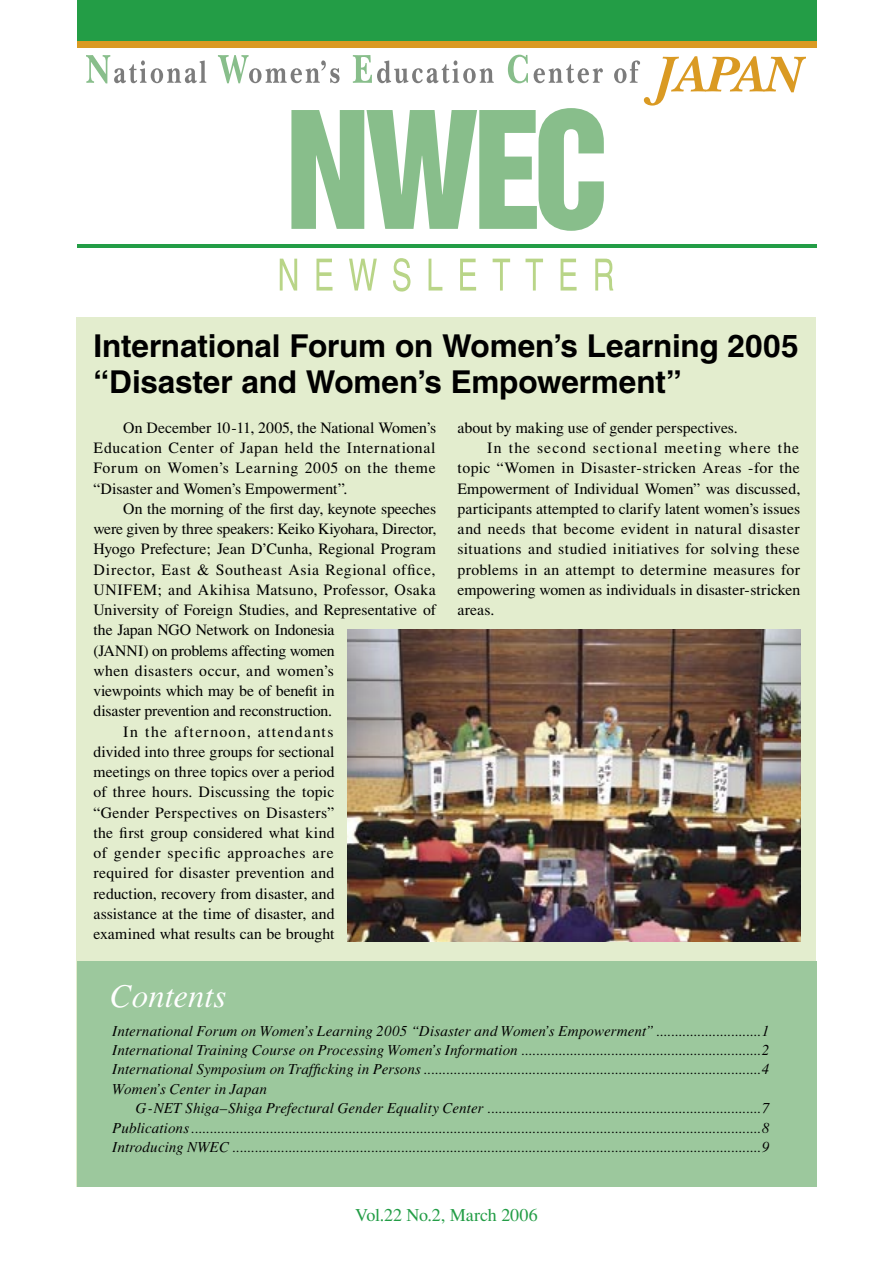
<style>
.page{position:relative;width:893px;height:1263px;background:#fff}
.page>*{position:absolute;margin:0;border:0;box-sizing:border-box;transform-origin:0 0}
.t1{font:italic 33px "Times";letter-spacing:-.005em;color:#fff}
.t2{font:700 31.5px/36px "Helvetica";letter-spacing:-.005em;color:#000}
.t3{font:18px "Times";letter-spacing:-.005em;color:#239d46}
.t4{font:15.75px/20.2px "Times";letter-spacing:.01em;color:#000;text-align:justify}
.t5{font:15.75px "Times";letter-spacing:-.01em;color:#000}
.t6{font:15.75px "Times";letter-spacing:.03em;color:#000}
.t7{font:15.75px "Times";letter-spacing:-.015em;color:#000}
.t8{font:15.75px "Times";letter-spacing:.04em;color:#000}
.t9{font:15.75px "Times";letter-spacing:.065em;color:#000}
.t10{font:15.75px "Times";letter-spacing:.055em;color:#000}
.t11{font:15.75px "Times";letter-spacing:.085em;color:#000}
.t12{font:italic 15px/19.2px "Times";letter-spacing:.005em;color:#000;text-align:justify}
</style>
<div class="page">
<div style="left:77px;top:317px;width:739px;height:869px;background:#e3edce"></div>
<svg style="left:291px;top:108px;width:313px;height:123px"></svg>
<hr style="left:77px;top:244px;width:739px;height:4px;background:#239d46">
<svg style="left:280px;top:259px;width:17px;height:31px"></svg>
<svg style="left:316px;top:259px;width:16px;height:31px"></svg>
<svg style="left:349px;top:259px;width:28px;height:31px"></svg>
<svg style="left:393px;top:258px;width:18px;height:34px"></svg>
<svg style="left:429px;top:259px;width:13px;height:31px"></svg>
<svg style="left:460px;top:259px;width:16px;height:31px"></svg>
<svg style="left:493px;top:259px;width:17px;height:31px"></svg>
<svg style="left:525px;top:259px;width:18px;height:31px"></svg>
<svg style="left:561px;top:259px;width:16px;height:31px"></svg>
<svg style="left:595px;top:259px;width:18px;height:31px"></svg>
<div style="left:77px;top:0;width:739px;height:43px;background:#239d46"></div>
<div style="left:77px;top:42px;width:739px;height:6px;background:#da9a23"></div>
<svg style="left:86px;top:55px;width:120px;height:28px"></svg>
<svg style="left:218px;top:55px;width:122px;height:28px"></svg>
<svg style="left:353px;top:55px;width:141px;height:28px"></svg>
<svg style="left:508px;top:55px;width:95px;height:28px"></svg>
<svg style="left:614px;top:56px;width:192px;height:50px"></svg>
<div style="left:77px;top:961px;width:739px;height:225px;background:#9cc89d"></div>
<img style="left:347px;top:630px;width:453px;height:311px">
<h2 class="t2" style="left:94px;top:327px;width:707px">International Forum on Women’s Learning 2005 “Disaster and Women’s Empowerment”</h2>
<p class="t4" style="left:94px;top:417px;width:344px;text-indent:30px">On December 10-11, 2005, the National Women’s Education Center of Japan held the International Forum on Women’s Learning 2005 on the theme “Disaster and Women’s Empowerment”.</p>
<p class="t5" style="left:123px;top:500px;width:314px">On the morning of the first day, keynote speeches</p>
<p class="t7" style="left:94px;top:520px;width:344px">were given by three speakers: Keiko Kiyohara, Director,</p>
<p class="t4" style="left:94px;top:539px;width:344px">Hyogo Prefecture; Jean D’Cunha, Regional Program</p>
<p class="t8" style="left:94px;top:560px;width:343px">Director, East &amp; Southeast Asia Regional office,</p>
<p class="t4" style="left:94px;top:579px;width:344px">UNIFEM; and Akihisa Matsuno, Professor, Osaka</p>
<p class="t4" style="left:94px;top:600px;width:344px">University of Foreign Studies, and Representative of</p>
<p class="t5" style="left:94px;top:621px;width:243px">the Japan NGO Network on Indonesia</p>
<p class="t7" style="left:94px;top:641px;width:243px">(JANNI) on problems affecting women</p>
<p class="t4" style="left:94px;top:660px;width:242px">when disasters occur, and women’s</p>
<p class="t5" style="left:94px;top:682px;width:243px">viewpoints which may be of benefit in</p>
<p class="t5" style="left:94px;top:702px;width:240px">disaster prevention and reconstruction.</p>
<p class="t11" style="left:123px;top:722px;width:212px">In the afternoon, attendants</p>
<p class="t4" style="left:94px;top:741px;width:243px">divided into three groups for sectional</p>
<p class="t4" style="left:94px;top:762px;width:243px">meetings on three topics over a period</p>
<p class="t4" style="left:94px;top:782px;width:242px">of three hours. Discussing the topic</p>
<p class="t4" style="left:94px;top:802px;width:242px">“Gender Perspectives on Disasters”</p>
<p class="t4" style="left:94px;top:822px;width:242px">the first group considered what kind</p>
<p class="t10" style="left:94px;top:844px;width:242px">of gender specific approaches are</p>
<p class="t4" style="left:94px;top:863px;width:242px">required for disaster prevention and</p>
<p class="t4" style="left:94px;top:883px;width:243px">reduction, recovery from disaster, and</p>
<p class="t4" style="left:94px;top:903px;width:243px">assistance at the time of disaster, and</p>
<p class="t4" style="left:94px;top:924px;width:243px">examined what results can be brought</p>
<p class="t4" style="left:458px;top:417px;width:282px">about by making use of gender perspectives.</p>
<p class="t9" style="left:487px;top:439px;width:313px">In the second sectional meeting where the</p>
<p class="t6" style="left:458px;top:459px;width:344px">topic “Women in Disaster-stricken Areas -for the</p>
<p class="t4" style="left:458px;top:478px;width:344px">Empowerment of Individual Women” was discussed,</p>
<p class="t4" style="left:458px;top:498px;width:344px">participants attempted to clarify latent women’s issues</p>
<p class="t6" style="left:458px;top:520px;width:344px">and needs that become evident in natural disaster</p>
<p class="t4" style="left:458px;top:539px;width:344px">situations and studied initiatives for solving these</p>
<p class="t4" style="left:458px;top:559px;width:344px">problems in an attempt to determine measures for</p>
<p class="t4" style="left:458px;top:579px;width:344px">empowering women as individuals in disaster-stricken</p>
<p class="t4" style="left:458px;top:600px;width:38px">areas.</p>
<h1 class="t1" style="left:110px;top:976px;width:117px">Contents</h1>
<p class="t12" style="left:113px;top:1021px;width:658px">International Forum on Women’s Learning 2005 “Disaster and Women’s Empowerment”............................1<br>International Training Course on Processing Women’s Information ................................................................2<br>International Symposium on Trafficking in Persons ..........................................................................................4<br>Women’s Center in Japan</p>
<p class="t12" style="left:113px;top:1098px;width:658px;text-indent:23px">G-NET Shiga–Shiga Prefectural Gender Equality Center .........................................................................7<br>Publications........................................................................................................................................................8<br>Introducing NWEC .............................................................................................................................................9</p>
<p class="t3" style="left:355px;top:1205px;width:184px">Vol.22 No.2, March 2006</p>
</div>
